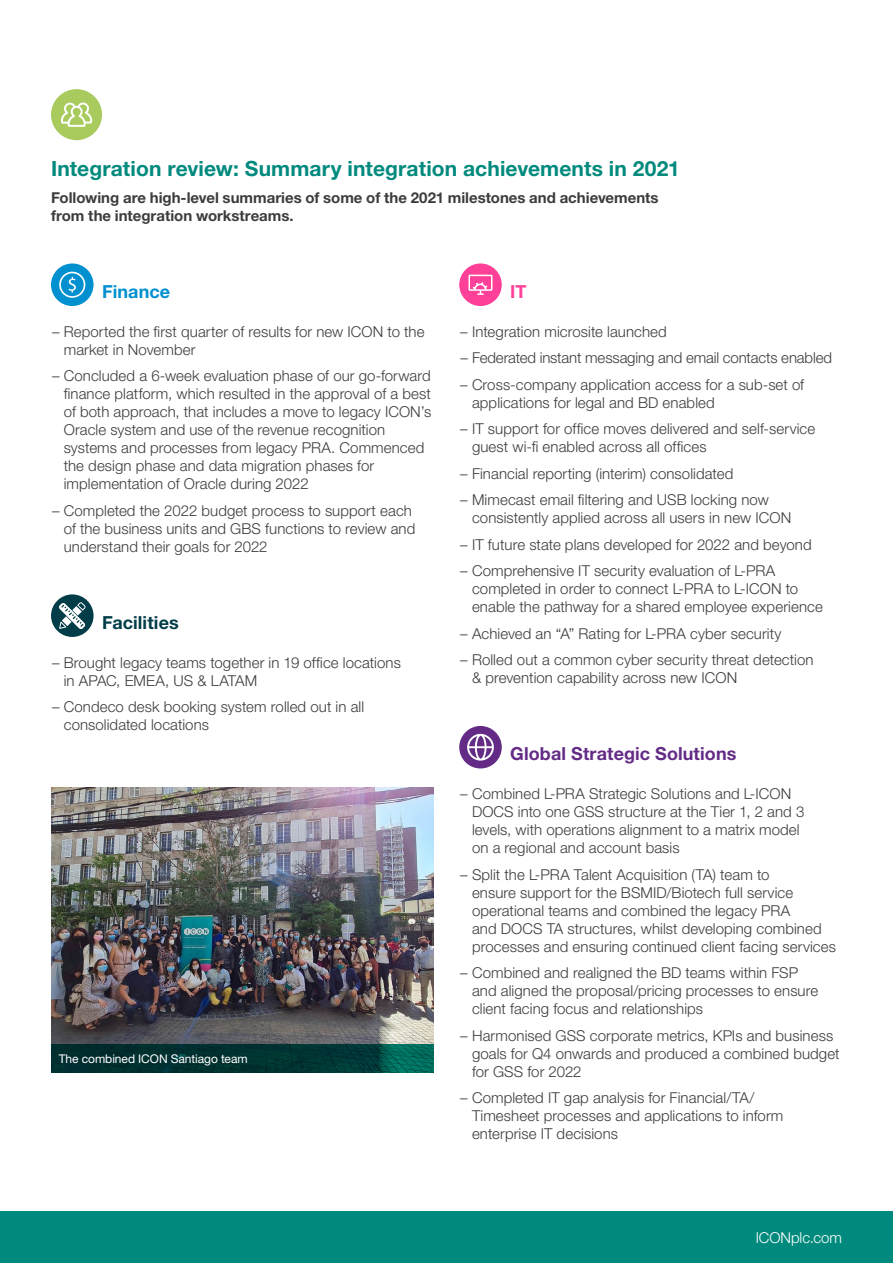
<style>
.page{position:relative;width:893px;height:1263px;background:#fff}
.page>*{position:absolute;margin:0;border:0;box-sizing:border-box;transform-origin:0 0}
.t1{font:700 21px "Helvetica Neue LT Std";letter-spacing:.005em;color:#008a7d}
.t2{font:700 18px "Helvetica Neue LT Std";letter-spacing:.005em;color:#632b86}
.t3{font:700 18px "Helvetica Neue LT Std";letter-spacing:.005em;color:#003d48}
.t4{font:700 18px "Helvetica Neue LT Std";letter-spacing:.005em;color:#0090d0}
.t5{font:700 18px "Helvetica Neue LT Std";color:#fe4098}
.t6{font:300 15px/18px "Helvetica Neue LT Std";letter-spacing:.005em;color:#3c3c3b}
.t7{font:700 15px/18px "Helvetica Neue LT Std";color:#3c3c3b}
.t8{font:300 15px "Helvetica Neue LT Std";letter-spacing:-.005em;color:#fff}
.t9{font:12px "Helvetica Neue LT Std";color:#fff}
</style>
<div class="page">
<div style="left:0;top:1212px;width:893px;height:51px;background:#008a7d"></div>
<div style="left:51px;top:89px;width:51px;height:51px;background:#a9cb5e;border-radius:50%"></div>
<svg style="left:61px;top:102px;width:31px;height:25px"></svg>
<div style="left:51px;top:263px;width:43px;height:43px;background:#0090d0;border-radius:50%"></div>
<svg style="left:59px;top:272px;width:26px;height:26px"></svg>
<img style="left:51px;top:788px;width:383px;height:256px">
<svg style="left:51px;top:1044px;width:383px;height:29px;background:#003936"></svg>
<div style="left:459px;top:263px;width:43px;height:43px;background:#fe4098;border-radius:50%"></div>
<svg style="left:468px;top:275px;width:24px;height:20px"></svg>
<div style="left:459px;top:726px;width:43px;height:42px;background:#632b86;border-radius:50%"></div>
<svg style="left:467px;top:734px;width:27px;height:26px"></svg>
<div style="left:51px;top:594px;width:43px;height:43px;background:#003d48;border-radius:50%"></div>
<svg style="left:59px;top:602px;width:27px;height:27px"></svg>
<h1 class="t1" style="left:51px;top:156px;width:630px">Integration review: Summary integration achievements in 2021</h1>
<p class="t7" style="left:51px;top:188px;width:609px">Following are high-level summaries of some of the 2021 milestones and achievements from the integration workstreams.</p>
<p class="t4" style="left:102px;top:280px;width:70px">Finance</p>
<p class="t6" style="left:64px;top:322px;width:362px;text-indent:-12px">– Reported the first quarter of results for new ICON to the market in November</p>
<p class="t6" style="left:64px;top:367px;width:369px;text-indent:-12px">– Concluded a 6-week evaluation phase of our go-forward finance platform, which resulted in the approval of a best of both approach, that includes a move to legacy ICON’s Oracle system and use of the revenue recognition systems and processes from legacy PRA. Commenced the design phase and data migration phases for implementation of Oracle during 2022</p>
<p class="t6" style="left:64px;top:501px;width:353px;text-indent:-12px">– Completed the 2022 budget process to support each of the business units and GBS functions to review and understand their goals for 2022</p>
<p class="t3" style="left:102px;top:611px;width:78px">Facilities</p>
<p class="t6" style="left:64px;top:653px;width:339px;text-indent:-12px">– Brought legacy teams together in 19 office locations in APAC, EMEA, US &amp; LATAM</p>
<p class="t6" style="left:64px;top:698px;width:302px;text-indent:-12px">– Condeco desk booking system rolled out in all consolidated locations</p>
<p class="t9" style="left:59px;top:1051px;width:191px">The combined ICON Santiago team</p>
<p class="t5" style="left:510px;top:280px;width:18px">IT</p>
<p class="t6" style="left:460px;top:322px;width:208px">– Integration microsite launched</p>
<p class="t6" style="left:460px;top:349px;width:373px">– Federated instant messaging and email contacts enabled</p>
<p class="t6" style="left:472px;top:375px;width:334px;text-indent:-12px">– Cross-company application access for a sub-set of applications for legal and BD enabled</p>
<p class="t6" style="left:472px;top:420px;width:345px;text-indent:-12px">– IT support for office moves delivered and self-service guest wi-fi enabled across all offices</p>
<p class="t6" style="left:460px;top:464px;width:274px">– Financial reporting (interim) consolidated</p>
<p class="t6" style="left:472px;top:491px;width:321px;text-indent:-12px">– Mimecast email filtering and USB locking now consistently applied across all users in new ICON</p>
<p class="t6" style="left:460px;top:535px;width:353px">– IT future state plans developed for 2022 and beyond</p>
<p class="t6" style="left:472px;top:562px;width:352px;text-indent:-12px">– Comprehensive IT security evaluation of L-PRA completed in order to connect L-PRA to L-ICON to enable the pathway for a shared employee experience</p>
<p class="t6" style="left:460px;top:624px;width:323px">– Achieved an “A” Rating for L-PRA cyber security</p>
<p class="t6" style="left:472px;top:651px;width:343px;text-indent:-12px">– Rolled out a common cyber security threat detection &amp; prevention capability across new ICON</p>
<p class="t2" style="left:510px;top:742px;width:228px">Global Strategic Solutions</p>
<p class="t6" style="left:472px;top:785px;width:334px;text-indent:-12px">– Combined L-PRA Strategic Solutions and L-ICON DOCS into one GSS structure at the Tier 1, 2 and 3 levels, with operations alignment to a matrix model on a regional and account basis</p>
<p class="t6" style="left:472px;top:865px;width:366px;text-indent:-12px">– Split the L-PRA Talent Acquisition (TA) team to<br>ensure support for the BSMID/Biotech full service operational teams and combined the legacy PRA<br>and DOCS TA structures, whilst developing combined processes and ensuring continued client facing services</p>
<p class="t6" style="left:472px;top:964px;width:348px;text-indent:-12px">– Combined and realigned the BD teams within FSP and aligned the proposal/pricing processes to ensure client facing focus and relationships</p>
<p class="t6" style="left:472px;top:1026px;width:369px;text-indent:-12px">– Harmonised GSS corporate metrics, KPIs and business goals for Q4 onwards and produced a combined budget for GSS for 2022</p>
<p class="t6" style="left:472px;top:1089px;width:313px;text-indent:-12px">– Completed IT gap analysis for Financial/TA/<br>Timesheet processes and applications to inform enterprise IT decisions</p>
<p class="t8" style="left:756px;top:1228px;width:88px">ICONplc.com</p>
</div>
